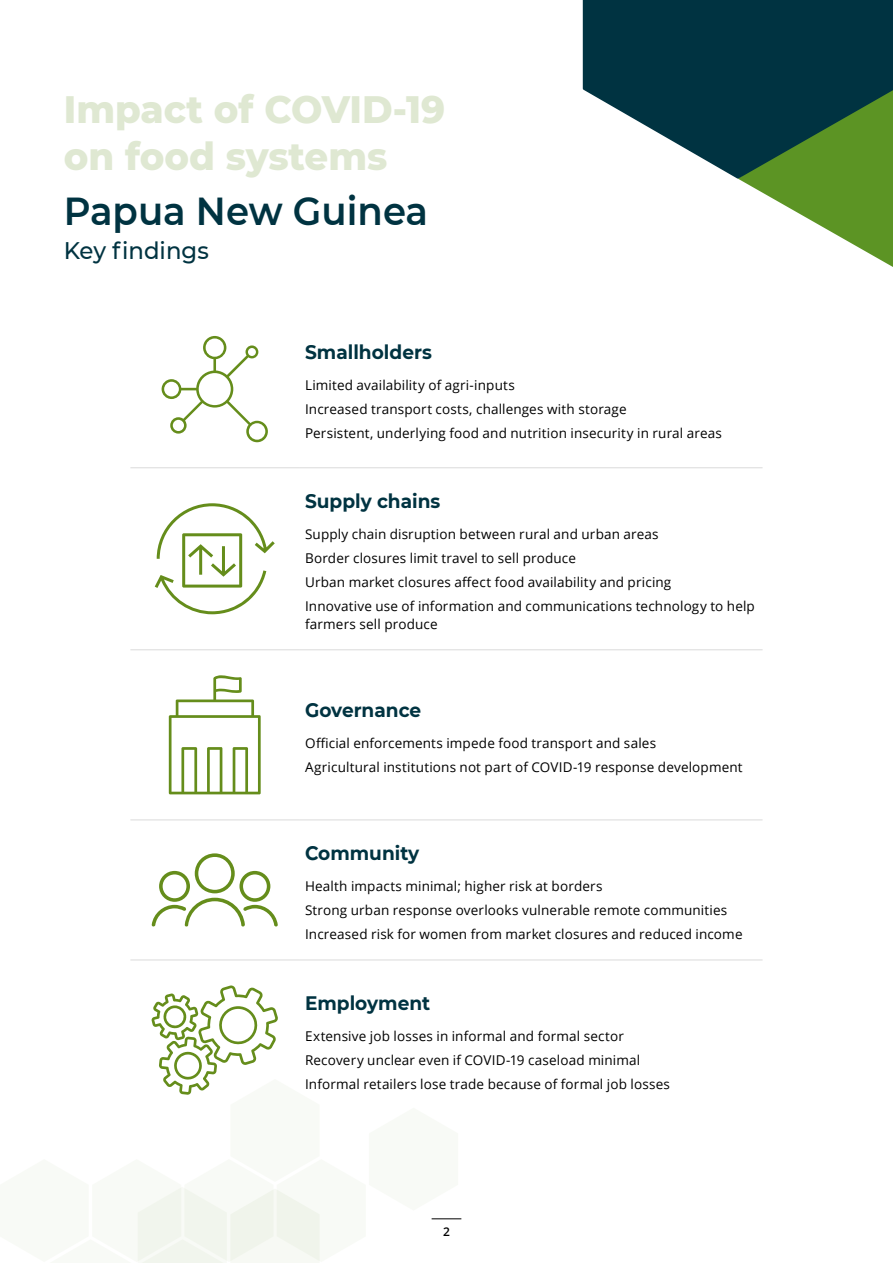
<style>
.page{position:relative;width:893px;height:1263px;background:#fff}
.page>*{position:absolute;margin:0;border:0;box-sizing:border-box;transform-origin:0 0}
.t1{font:800 39px/46.8px "Montserrat";color:#dfe8d2;scale:.95 1}
.Heading_2{font:600 39px "Montserrat";color:#003341;scale:.95 1}
.Heading_3{font:500 24px "Montserrat";color:#003341;scale:.95 1}
.ITTH1L{font:19.5px "Montserrat Bold 2";color:#003341;scale:.95 1}
.t2{font:13.5px/18px "Open Sans 2";letter-spacing:.01em;color:#000}
.t3{font:13.5px "Open Sans";letter-spacing:.01em;color:#000}
.t4{font:600 12px "Open Sans";color:#000}
</style>
<div class="page">
<svg style="left:738px;top:179px;width:155px;height:88px"></svg>
<svg style="left:583px;top:0;width:310px;height:179px;background:#2b5855"></svg>
<hr style="left:130px;top:467px;width:169px;height:1px;background:#dadada">
<hr style="left:299px;top:467px;width:464px;height:1px;background:#dadada">
<hr style="left:130px;top:649px;width:169px;height:1px;background:#dadada">
<hr style="left:299px;top:649px;width:464px;height:1px;background:#dadada">
<hr style="left:130px;top:819px;width:169px;height:1px;background:#dadada">
<hr style="left:299px;top:819px;width:464px;height:1px;background:#dadada">
<hr style="left:130px;top:959px;width:169px;height:1px;background:#dadada">
<hr style="left:299px;top:959px;width:464px;height:1px;background:#dadada">
<svg style="left:162px;top:336px;width:106px;height:106px"></svg>
<svg style="left:155px;top:503px;width:120px;height:111px"></svg>
<svg style="left:169px;top:675px;width:92px;height:119px"></svg>
<svg style="left:152px;top:853px;width:126px;height:74px"></svg>
<svg style="left:137px;top:985px;width:324px;height:278px"></svg>
<h1 class="t1" style="left:64px;top:83px;width:403px">Impact of COVID-19 on food systems</h1>
<p class="Heading_2" style="left:64px;top:183px;width:385px">Papua New Guinea</p>
<h2 class="Heading_3" style="left:64px;top:234px;width:154px">Key findings</h2>
<p class="ITTH1L" style="left:305px;top:338px;width:135px">Smallholders</p>
<p class="t2" style="left:305px;top:376px;width:211px">Limited availability of agri-inputs</p>
<p class="t2" style="left:305px;top:400px;width:323px">Increased transport costs, challenges with storage</p>
<p class="t2" style="left:305px;top:424px;width:418px">Persistent, underlying food and nutrition insecurity in rural areas</p>
<p class="ITTH1L" style="left:305px;top:487px;width:144px">Supply chains</p>
<p class="t2" style="left:305px;top:524px;width:355px">Supply chain disruption between rural and urban areas</p>
<p class="t2" style="left:305px;top:548px;width:272px">Border closures limit travel to sell produce</p>
<p class="t3" style="left:305px;top:572px;width:368px">Urban market closures affect food availability and pricing</p>
<p class="t2" style="left:305px;top:596px;width:451px">Innovative use of information and communications technology to help farmers sell produce</p>
<p class="ITTH1L" style="left:305px;top:696px;width:124px">Governance</p>
<p class="t3" style="left:305px;top:733px;width:353px">Official enforcements impede food transport and sales</p>
<p class="t2" style="left:305px;top:757px;width:439px">Agricultural institutions not part of COVID-19 response development</p>
<p class="ITTH1L" style="left:305px;top:839px;width:122px">Community</p>
<p class="t2" style="left:305px;top:876px;width:299px">Health impacts minimal; higher risk at borders</p>
<p class="t2" style="left:305px;top:900px;width:424px">Strong urban response overlooks vulnerable remote communities</p>
<p class="t2" style="left:305px;top:924px;width:439px">Increased risk for women from market closures and reduced income</p>
<p class="ITTH1L" style="left:305px;top:989px;width:133px">Employment</p>
<p class="t2" style="left:305px;top:1027px;width:320px">Extensive job losses in informal and formal sector</p>
<p class="t2" style="left:305px;top:1051px;width:337px">Recovery unclear even if COVID-19 caseload minimal</p>
<p class="t2" style="left:305px;top:1074px;width:366px">Informal retailers lose trade because of formal job losses</p>
<p class="t4" style="left:443px;top:1223px;width:8px">2</p>
</div>
